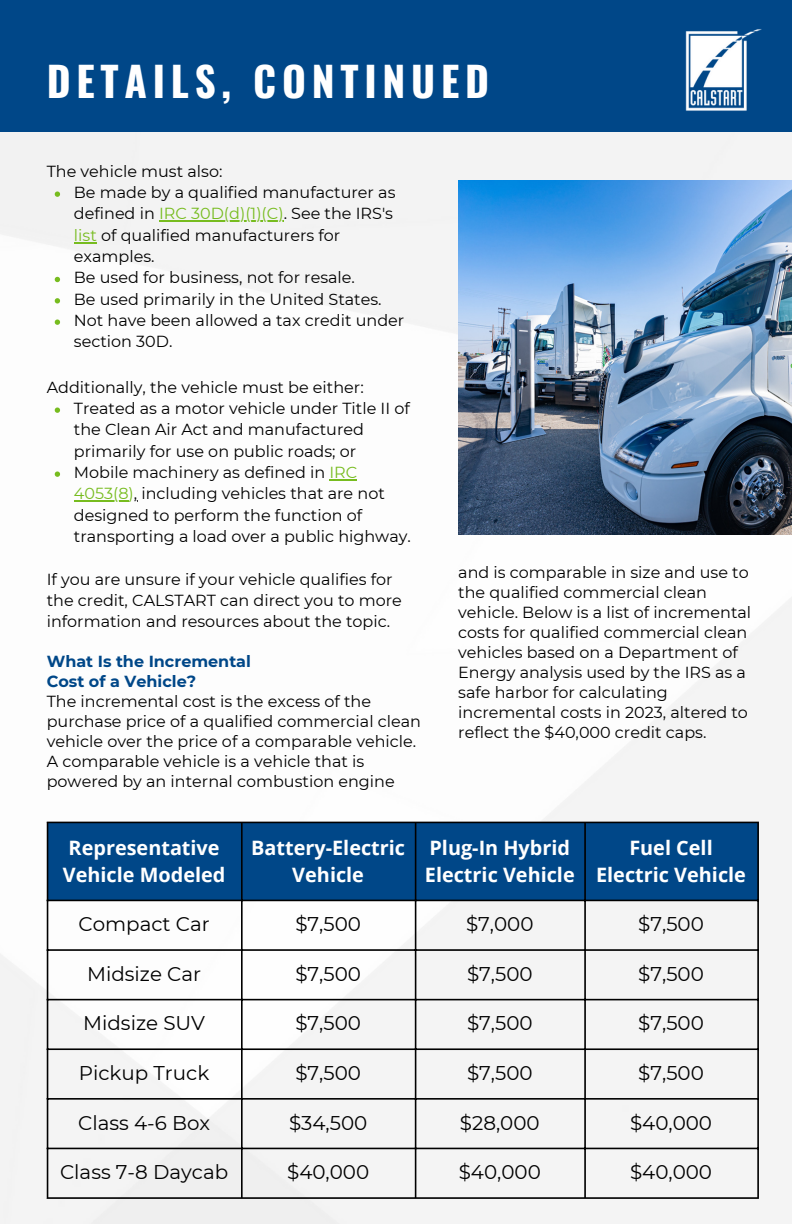
<style>
.page{position:relative;width:792px;height:1224px;background:#fff}
.page>*{position:absolute;margin:0;border:0;box-sizing:border-box;transform-origin:0 0}
.t1{font:700 41px "Oswald";letter-spacing:.14em;color:#fff}
.t2{font:19.8px "Montserrat";color:#000}
.t3{font:700 19.8px/27.2px "Open Sans";color:#fff}
.t4{font:16px/21.4px "Montserrat";color:#000}
.t5{font:700 16px/20px "Montserrat";color:#004788}
.s1{color:#77bc1f}
</style>
<div class="page">
<img style="left:0;top:132px;width:792px;height:1092px">
<div style="left:0;top:0;width:792px;height:132px;background:#004788"></div>
<img style="left:685px;top:29px;width:77px;height:82px">
<div style="left:48px;top:823px;width:709px;height:77px;background:#004788"></div>
<hr style="left:47px;top:823px;width:1px;height:374px;background:#000">
<hr style="left:241px;top:823px;width:2px;height:374px;background:#000">
<hr style="left:415px;top:823px;width:1px;height:374px;background:#000">
<hr style="left:584px;top:823px;width:2px;height:374px;background:#000">
<hr style="left:757px;top:823px;width:2px;height:374px;background:#000">
<hr style="left:47px;top:822px;width:712px;height:1px;background:#000">
<hr style="left:47px;top:900px;width:712px;height:1px;background:#000">
<hr style="left:47px;top:949px;width:712px;height:2px;background:#000">
<hr style="left:47px;top:999px;width:712px;height:1px;background:#000">
<hr style="left:47px;top:1048px;width:712px;height:2px;background:#000">
<hr style="left:47px;top:1098px;width:712px;height:2px;background:#000">
<hr style="left:47px;top:1148px;width:712px;height:1px;background:#000">
<hr style="left:47px;top:1197px;width:712px;height:2px;background:#000">
<svg style="left:55px;top:191px;width:5px;height:6px"></svg>
<hr style="left:159px;top:221px;width:125px;height:1px;background:#77bc1f">
<svg style="left:74px;top:242px;width:23px;height:1px"></svg>
<svg style="left:55px;top:277px;width:5px;height:5px"></svg>
<svg style="left:55px;top:298px;width:5px;height:5px"></svg>
<svg style="left:55px;top:319px;width:5px;height:6px"></svg>
<svg style="left:55px;top:407px;width:5px;height:6px"></svg>
<svg style="left:55px;top:471px;width:5px;height:6px"></svg>
<hr style="left:329px;top:479px;width:28px;height:2px;background:#77bc1f">
<hr style="left:74px;top:501px;width:55px;height:1px;background:#77bc1f">
<img style="left:458px;top:180px;width:334px;height:354px">
<h1 class="t1" style="left:47px;top:49px;width:444px">DETAILS, CONTINUED</h1>
<p class="t4" style="left:74px;top:160px;width:332px;text-indent:-27px">The vehicle must also:<br>Be made by a qualified manufacturer as defined in <span class="s1">IRC 30D(d)(1)(C)</span>. See the IRS's <span class="s1">list</span> of qualified manufacturers for examples.<br>Be used for business, not for resale.<br>Be used primarily in the United States.<br>Not have been allowed a tax credit under section 30D.</p>
<p class="t4" style="left:74px;top:376px;width:338px;text-indent:-27px">Additionally, the vehicle must be either:<br>Treated as a motor vehicle under Title II of the Clean Air Act and manufactured primarily for use on public roads; or Mobile machinery as defined in <span class="s1">IRC 4053(8)</span>, including vehicles that are not designed to perform the function of transporting a load over a public highway.</p>
<p class="t4" style="left:47px;top:568px;width:357px">If you are unsure if your vehicle qualifies for the credit, CALSTART can direct you to more information and resources about the topic.</p>
<p class="t5" style="left:47px;top:651px;width:206px">What Is the Incremental<br>Cost of a Vehicle?</p>
<p class="t4" style="left:47px;top:691px;width:376px;line-height:20px">The incremental cost is the excess of the purchase price of a qualified commercial clean vehicle over the price of a comparable vehicle.<br>A comparable vehicle is a vehicle that is powered by an internal combustion engine</p>
<p class="t4" style="left:458px;top:562px;width:295px;line-height:20px">and is comparable in size and use to the qualified commercial clean vehicle. Below is a list of incremental costs for qualified commercial clean vehicles based on a Department of Energy analysis used by the IRS as a safe harbor for calculating incremental costs in 2023, altered to reflect the $40,000 credit caps.</p>
<p class="t3" style="left:63px;top:833px;width:164px">Representative<br>Vehicle Modeled</p>
<p class="t3" style="left:251px;top:833px;width:155px;text-align:center">Battery-Electric<br>Vehicle</p>
<p class="t3" style="left:425px;top:833px;width:151px">Plug-In Hybrid<br>Electric Vehicle</p>
<p class="t3" style="left:596px;top:833px;width:151px;text-align:center">Fuel Cell<br>Electric Vehicle</p>
<p class="t2" style="left:78px;top:912px;width:133px">Compact Car</p>
<p class="t2" style="left:295px;top:912px;width:67px">$7,500</p>
<p class="t2" style="left:466px;top:912px;width:69px">$7,000</p>
<p class="t2" style="left:638px;top:912px;width:67px">$7,500</p>
<p class="t2" style="left:87px;top:962px;width:116px">Midsize Car</p>
<p class="t2" style="left:295px;top:962px;width:67px">$7,500</p>
<p class="t2" style="left:467px;top:962px;width:67px">$7,500</p>
<p class="t2" style="left:638px;top:962px;width:67px">$7,500</p>
<p class="t2" style="left:83px;top:1011px;width:123px">Midsize SUV</p>
<p class="t2" style="left:295px;top:1011px;width:67px">$7,500</p>
<p class="t2" style="left:467px;top:1011px;width:67px">$7,500</p>
<p class="t2" style="left:638px;top:1011px;width:67px">$7,500</p>
<p class="t2" style="left:79px;top:1061px;width:132px">Pickup Truck</p>
<p class="t2" style="left:295px;top:1061px;width:67px">$7,500</p>
<p class="t2" style="left:467px;top:1061px;width:67px">$7,500</p>
<p class="t2" style="left:638px;top:1061px;width:67px">$7,500</p>
<p class="t2" style="left:78px;top:1110px;width:133px">Class 4-6 Box</p>
<p class="t2" style="left:289px;top:1110px;width:80px">$34,500</p>
<p class="t2" style="left:460px;top:1110px;width:81px">$28,000</p>
<p class="t2" style="left:630px;top:1110px;width:84px">$40,000</p>
<p class="t2" style="left:60px;top:1160px;width:170px">Class 7-8 Daycab</p>
<p class="t2" style="left:287px;top:1160px;width:84px">$40,000</p>
<p class="t2" style="left:459px;top:1160px;width:84px">$40,000</p>
<p class="t2" style="left:630px;top:1160px;width:84px">$40,000</p>
</div>
